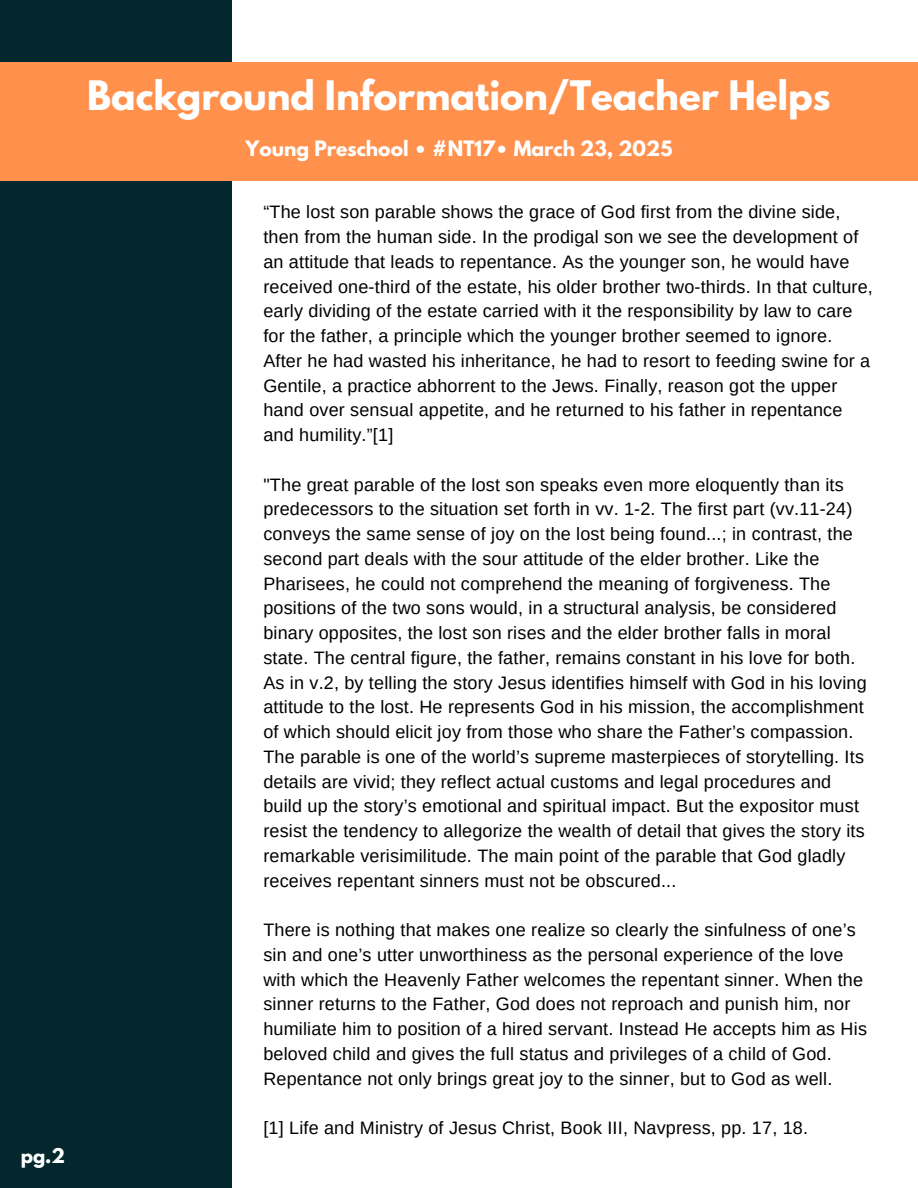
<style>
.page{position:relative;width:918px;height:1188px;background:#fff}
.page>*{position:absolute;margin:0;border:0;box-sizing:border-box;transform-origin:0 0}
.t1{font:700 36px "League Spartan";color:#fff}
.t2{font:700 18.75px "League Spartan";color:#fff}
.t3{font:18px/24.8px "Arimo";letter-spacing:.01em;color:#000}
.t4{font:700 18px "League Spartan";color:#fff}
</style>
<div class="page">
<div style="left:0;top:0;width:232px;height:1188px;background:#03272d"></div>
<div style="left:0;top:62px;width:918px;height:119px;background:#ff914d"></div>
<p class="t4" style="left:21px;top:1146px;width:46px">pg.2</p>
<h2 class="t1" style="left:87px;top:78px;width:745px">Background Information/Teacher Helps</h2>
<h1 class="t2" style="left:246px;top:140px;width:428px">Young Preschool • #NT17• March 23, 2025</h1>
<h2 class="t3" style="left:263px;top:200px;width:611px">“The lost son parable shows the grace of God first from the divine side, then from the human side. In the prodigal son we see the development of an attitude that leads to repentance. As the younger son, he would have received one-third of the estate, his older brother two-thirds. In that culture, early dividing of the estate carried with it the responsibility by law to care for the father, a principle which the younger brother seemed to ignore.<br>After he had wasted his inheritance, he had to resort to feeding swine for a Gentile, a practice abhorrent to the Jews. Finally, reason got the upper hand over sensual appetite, and he returned to his father in repentance and humility.”[1]</h2>
<p class="t3" style="left:263px;top:472px;width:605px">"The great parable of the lost son speaks even more eloquently than its predecessors to the situation set forth in vv. 1-2. The first part (vv.11-24) conveys the same sense of joy on the lost being found...; in contrast, the second part deals with the sour attitude of the elder brother. Like the Pharisees, he could not comprehend the meaning of forgiveness. The positions of the two sons would, in a structural analysis, be considered binary opposites, the lost son rises and the elder brother falls in moral state. The central figure, the father, remains constant in his love for both.<br>As in v.2, by telling the story Jesus identifies himself with God in his loving attitude to the lost. He represents God in his mission, the accomplishment of which should elicit joy from those who share the Father’s compassion.<br>The parable is one of the world’s supreme masterpieces of storytelling. Its details are vivid; they reflect actual customs and legal procedures and build up the story’s emotional and spiritual impact. But the expositor must resist the tendency to allegorize the wealth of detail that gives the story its remarkable verisimilitude. The main point of the parable that God gladly receives repentant sinners must not be obscured...</p>
<p class="t3" style="left:263px;top:917px;width:605px">There is nothing that makes one realize so clearly the sinfulness of one’s sin and one’s utter unworthiness as the personal experience of the love with which the Heavenly Father welcomes the repentant sinner. When the sinner returns to the Father, God does not reproach and punish him, nor humiliate him to position of a hired servant. Instead He accepts him as His beloved child and gives the full status and privileges of a child of God.<br>Repentance not only brings great joy to the sinner, but to God as well.</p>
<p class="t3" style="left:263px;top:1115px;width:546px">[1] Life and Ministry of Jesus Christ, Book III, Navpress, pp. 17, 18.</p>
</div>
